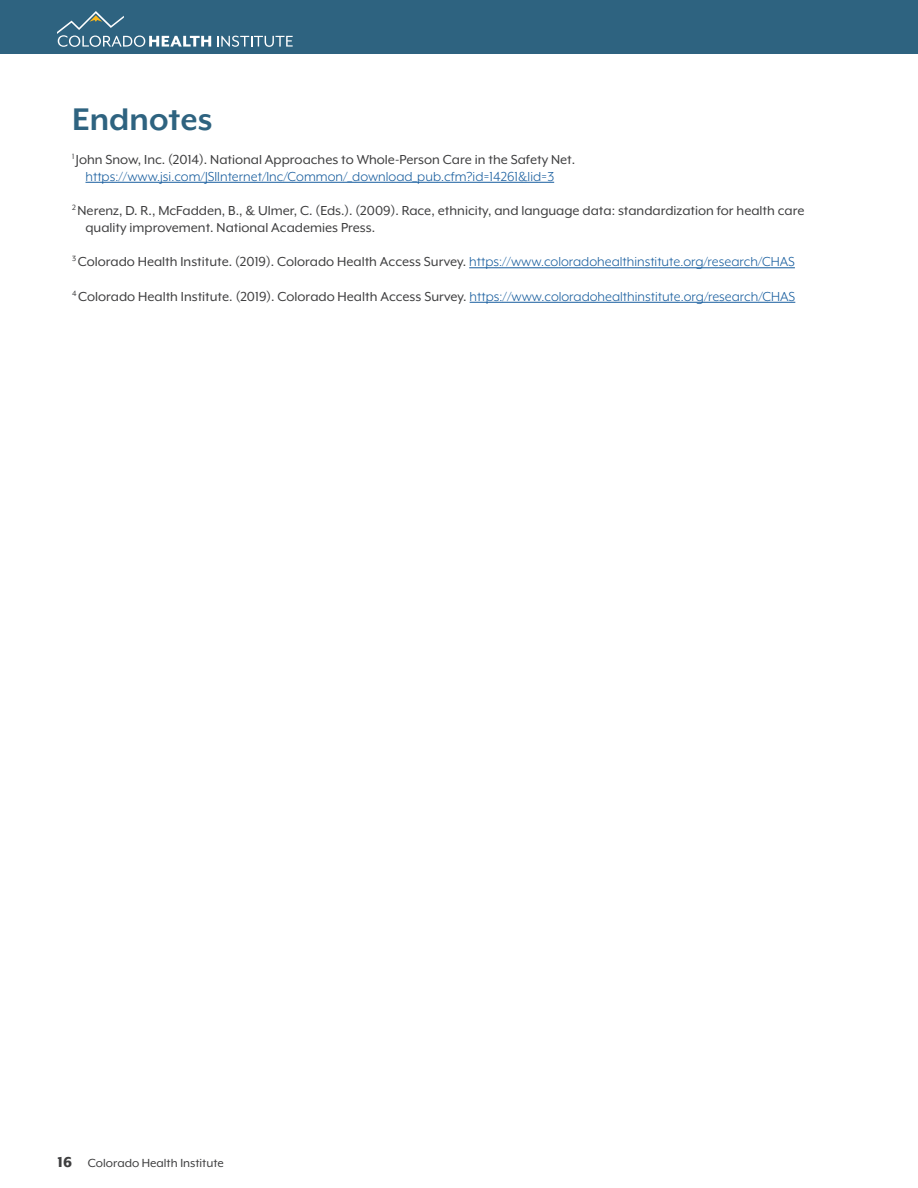
<style>
.page{position:relative;width:918px;height:1188px;background:#fff}
.page>*{position:absolute;margin:0;border:0;box-sizing:border-box;transform-origin:0 0}
.t1{font:700 36px "Mr Eaves XL Mod OT";color:#2e6380}
.t2{font:15px/16.5px "Mr Eaves XL Mod OT";color:#3e3e3f}
.t3{font:15px/16.5px "Mr Eaves XL Mod OT";color:#175d9e;text-align:center}
.t4{font:13.5px "Mr Eaves XL Mod OT";color:#3e3e3f}
.s1{color:#3e3e3f}
.s2{color:#175d9e}
.s3{font-weight:800;font-size:16.5px}
</style>
<div class="page">
<div style="left:0;top:0;width:918px;height:54px;background:#2e6380"></div>
<svg style="left:217px;top:36px;width:76px;height:11px"></svg>
<svg style="left:57px;top:11px;width:154px;height:36px"></svg>
<hr style="left:86px;top:182px;width:468px;height:1px;background:#175d9e">
<hr style="left:469px;top:268px;width:326px;height:1px;background:#175d9e">
<hr style="left:470px;top:302px;width:325px;height:1px;background:#175d9e">
<p class="t1" style="left:72px;top:102px;width:142px">Endnotes</p>
<p class="t3" style="left:72px;top:152px;width:505px"><sup>1</sup> <span class="s1">John Snow, Inc. (2014). National Approaches to Whole-Person Care in the Safety Net. </span>https://www.jsi.com/JSIInternet/Inc/Common/_download_pub.cfm?id=14261&amp;lid=3</p>
<p class="t2" style="left:86px;top:203px;width:721px;text-indent:-14px"><sup>2</sup> Nerenz, D. R., McFadden, B., &amp; Ulmer, C. (Eds.). (2009). Race, ethnicity, and language data: standardization for health care quality improvement. National Academies Press.</p>
<p class="t2" style="left:72px;top:254px;width:724px"><sup>3</sup> Colorado Health Institute. (2019). Colorado Health Access Survey. <span class="s2">https://www.coloradohealthinstitute.org/research/CHAS</span></p>
<p class="t2" style="left:72px;top:288px;width:725px"><sup>4</sup> Colorado Health Institute. (2019). Colorado Health Access Survey. <span class="s2">https://www.coloradohealthinstitute.org/research/CHAS</span></p>
<p class="t4" style="left:57px;top:1156px;width:168px"><span class="s3">16</span> Colorado Health Institute</p>
</div>
